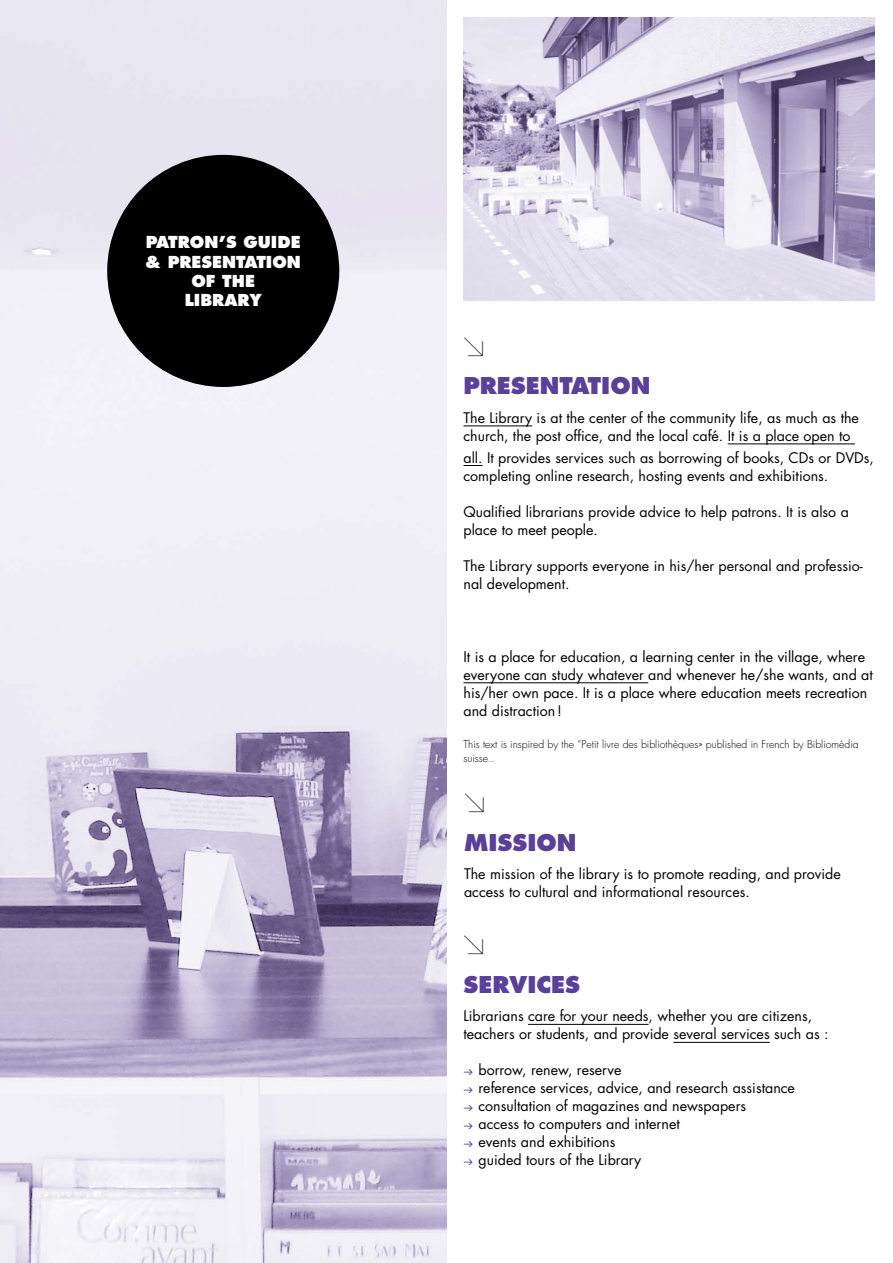
<style>
.page{position:relative;width:893px;height:1263px;background:#fff}
.page>*{position:absolute;margin:0;border:0;box-sizing:border-box;transform-origin:0 0}
.t1{font:200 30px "Theinhardt";color:#000}
.t2{font:800 22.5px "Futura";color:#5a4099}
.t3{font:800 16.05px/19.2px "Futura";color:#fff;text-align:center}
.t4{font:14.25px/18px "Futura";color:#000}
.t5{font:300 10.5px/13.5px "Futura";color:#000}
.s1{font-family:"Theinhardt";font-size:12px;color:#5a4099}
</style>
<div class="page">
<hr style="left:463px;top:682px;width:185px;height:1px;background:#000">
<hr style="left:528px;top:1024px;width:121px;height:1px;background:#000">
<hr style="left:673px;top:1042px;width:97px;height:1px;background:#000">
<img style="left:0;top:0;width:446px;height:1263px">
<div style="left:107px;top:155px;width:232px;height:232px;background:#000;border-radius:50%"></div>
<img style="left:463px;top:17px;width:412px;height:284px">
<hr style="left:463px;top:426px;width:69px;height:1px;background:#000">
<hr style="left:728px;top:444px;width:127px;height:1px;background:#000">
<svg style="left:463px;top:465px;width:20px;height:1px"></svg>
<p class="t3" style="left:146px;top:233px;width:157px">PATRON’S GUIDE &amp; PRESENTATION<br>OF THE<br>LIBRARY</p>
<h1 class="t1" style="left:463px;top:329px;width:24px">↘</h1>
<h2 class="t2" style="left:463px;top:372px;width:188px">PRESENTATION</h2>
<p class="t4" style="left:463px;top:408px;width:397px">The Library is at the center of the community life, as much as the church, the post office, and the local café. It is a place open to</p>
<p class="t4" style="left:463px;top:448px;width:412px">all. It provides services such as borrowing of books, CDs or DVDs, completing online research, hosting events and exhibitions.</p>
<p class="t4" style="left:463px;top:502px;width:387px">Qualified librarians provide advice to help patrons. It is also a place to meet people.</p>
<p class="t4" style="left:463px;top:556px;width:401px">The Library supports everyone in his/her personal and professio&shy;nal development.</p>
<p class="t4" style="left:463px;top:647px;width:411px">It is a place for education, a learning center in the village, where everyone can study whatever and whenever he/she wants, and at his/her own pace. It is a place where education meets recreation and distraction!</p>
<p class="t5" style="left:463px;top:738px;width:397px">This text is inspired by the “Petit livre des bibliothèques» published in French by Bibliomédia suisse..</p>
<h1 class="t1" style="left:464px;top:785px;width:24px">↘</h1>
<h2 class="t2" style="left:464px;top:828px;width:114px">MISSION</h2>
<p class="t4" style="left:464px;top:865px;width:378px">The mission of the library is to promote reading, and provide access to cultural and informational resources.</p>
<h1 class="t1" style="left:463px;top:928px;width:24px">↘</h1>
<h2 class="t2" style="left:463px;top:970px;width:117px">SERVICES</h2>
<p class="t4" style="left:463px;top:1007px;width:366px">Librarians care for your needs, whether you are citizens, teachers or students, and provide several services such as :</p>
<p class="t4" style="left:463px;top:1061px;width:333px"><span class="s1">-&gt;</span> borrow, renew, reserve<br><span class="s1">-&gt;</span> reference services, advice, and research assistance <span class="s1">-&gt;</span> consultation of magazines and newspapers<br><span class="s1">-&gt;</span> access to computers and internet<br><span class="s1">-&gt;</span> events and exhibitions<br><span class="s1">-&gt;</span> guided tours of the Library</p>
</div>
